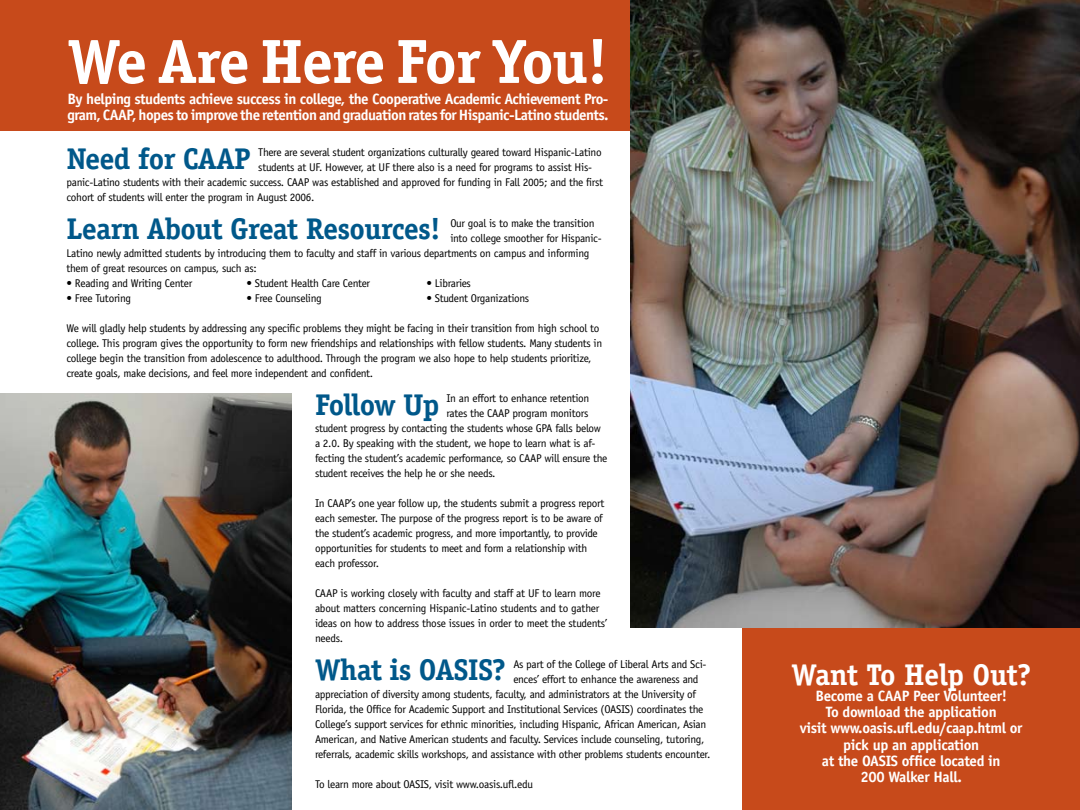
<style>
.page{position:relative;width:1080px;height:810px;background:#fff}
.page>*{position:absolute;margin:0;border:0;box-sizing:border-box;transform-origin:0 0}
.t1{font:700 62.5px "Officina Serif";letter-spacing:-.035em;color:#fff}
.t2{font:700 30px "Officina Serif";letter-spacing:-.025em;color:#00588a}
.t3{font:700 30px "Officina Serif";letter-spacing:-.01em;color:#fff}
.t4{font:700 15px/16.2px "Officina Sans";letter-spacing:-.04em;color:#fff}
.t5{font:11.25px/15px "Officina Sans";letter-spacing:-.025em;color:#000}
</style>
<div class="page">
<div style="left:0;top:0;width:671px;height:131px;background:#c74a1b"></div>
<div style="left:742px;top:628px;width:338px;height:182px;background:#c74a1b"></div>
<img style="left:630px;top:0;width:450px;height:627px">
<img style="left:0;top:394px;width:291px;height:416px">
<h1 class="t1" style="left:68px;top:23px;width:543px">We Are Here For You!</h1>
<h3 class="t4" style="left:68px;top:91px;width:543px">By helping students achieve success in college, the Cooperative Academic Achievement Pro&shy;gram, CAAP, hopes to improve the retention and graduation rates for Hispanic-Latino students.</h3>
<p class="t5" style="left:258px;top:145px;width:345px">There are several student organizations culturally geared toward Hispanic-Latino</p>
<p class="t5" style="left:258px;top:160px;width:335px">students at UF. However, at UF there also is a need for programs to assist His-</p>
<p class="t5" style="left:66px;top:175px;width:538px">panic-Latino students with their academic success. CAAP was established and approved for funding in Fall 2005; and the first</p>
<p class="t5" style="left:66px;top:190px;width:250px">cohort of students will enter the program in August 2006.</p>
<h2 class="t2" style="left:66px;top:140px;width:186px">Need for CAAP</h2>
<h2 class="t2" style="left:66px;top:211px;width:376px">Learn About Great Resources!</h2>
<p class="t5" style="left:450px;top:216px;width:146px">Our goal is to make the transition</p>
<p class="t5" style="left:450px;top:231px;width:153px">into college smoother for Hispanic-</p>
<p class="t5" style="left:66px;top:246px;width:524px">Latino newly admitted students by introducing them to faculty and staff in various departments on campus and informing</p>
<p class="t5" style="left:66px;top:261px;width:192px">them of great resources on campus, such as:</p>
<p class="t5" style="left:66px;top:276px;width:127px">• Reading and Writing Center</p>
<p class="t5" style="left:246px;top:276px;width:125px">• Student Health Care Center</p>
<p class="t5" style="left:426px;top:276px;width:46px">• Libraries</p>
<p class="t5" style="left:66px;top:291px;width:66px">• Free Tutoring</p>
<p class="t5" style="left:246px;top:291px;width:77px">• Free Counseling</p>
<p class="t5" style="left:426px;top:291px;width:104px">• Student Organizations</p>
<p class="t5" style="left:66px;top:321px;width:537px">We will gladly help students by addressing any specific problems they might be facing in their transition from high school to college. This program gives the opportunity to form new friendships and relationships with fellow students. Many students in college begin the transition from adolescence to adulthood. Through the program we also hope to help students prioritize, create goals, make decisions, and feel more independent and confident.</p>
<h2 class="t2" style="left:315px;top:386px;width:126px">Follow Up</h2>
<p class="t5" style="left:446px;top:391px;width:144px">In an effort to enhance retention</p>
<p class="t5" style="left:446px;top:406px;width:144px">rates the CAAP program monitors</p>
<p class="t5" style="left:315px;top:421px;width:288px">student progress by contacting the students whose GPA falls below</p>
<p class="t5" style="left:315px;top:436px;width:282px">a 2.0. By speaking with the student, we hope to learn what is af-</p>
<p class="t5" style="left:315px;top:451px;width:294px">fecting the student’s academic performance, so CAAP will ensure the</p>
<p class="t5" style="left:315px;top:466px;width:182px">student receives the help he or she needs.</p>
<p class="t5" style="left:315px;top:496px;width:291px">In CAAP’s one year follow up, the students submit a progress report each semester. The purpose of the progress report is to be aware of the student’s academic progress, and more importantly, to provide opportunities for students to meet and form a relationship with each professor.</p>
<p class="t5" style="left:315px;top:586px;width:294px">CAAP is working closely with faculty and staff at UF to learn more about matters concerning Hispanic-Latino students and to gather ideas on how to address those issues in order to meet the students’ needs.</p>
<h2 class="t2" style="left:315px;top:651px;width:192px">What is OASIS?</h2>
<h2 class="t3" style="left:791px;top:656px;width:241px">Want To Help Out?</h2>
<h3 class="t4" style="left:800px;top:687px;width:224px;text-align:center">Become a CAAP Peer Volunteer!<br>To download the application<br>visit www.oasis.ufl.edu/caap.html or pick up an application<br>at the OASIS office located in<br>200 Walker Hall.</h3>
<p class="t5" style="left:513px;top:656px;width:195px">As part of the College of Liberal Arts and Sci-</p>
<p class="t5" style="left:513px;top:671px;width:187px">ences’ effort to enhance the awareness and</p>
<p class="t5" style="left:315px;top:686px;width:382px">appreciation of diversity among students, faculty, and administrators at the University of</p>
<p class="t5" style="left:315px;top:701px;width:390px">Florida, the Office for Academic Support and Institutional Services (OASIS) coordinates the</p>
<p class="t5" style="left:315px;top:716px;width:393px">College’s support services for ethnic minorities, including Hispanic, African American, Asian</p>
<p class="t5" style="left:315px;top:731px;width:391px">American, and Native American students and faculty. Services include counseling, tutoring,</p>
<p class="t5" style="left:315px;top:746px;width:397px">referrals, academic skills workshops, and assistance with other problems students encounter.</p>
<p class="t5" style="left:315px;top:776px;width:220px">To learn more about OASIS, visit www.oasis.ufl.edu</p>
</div>
